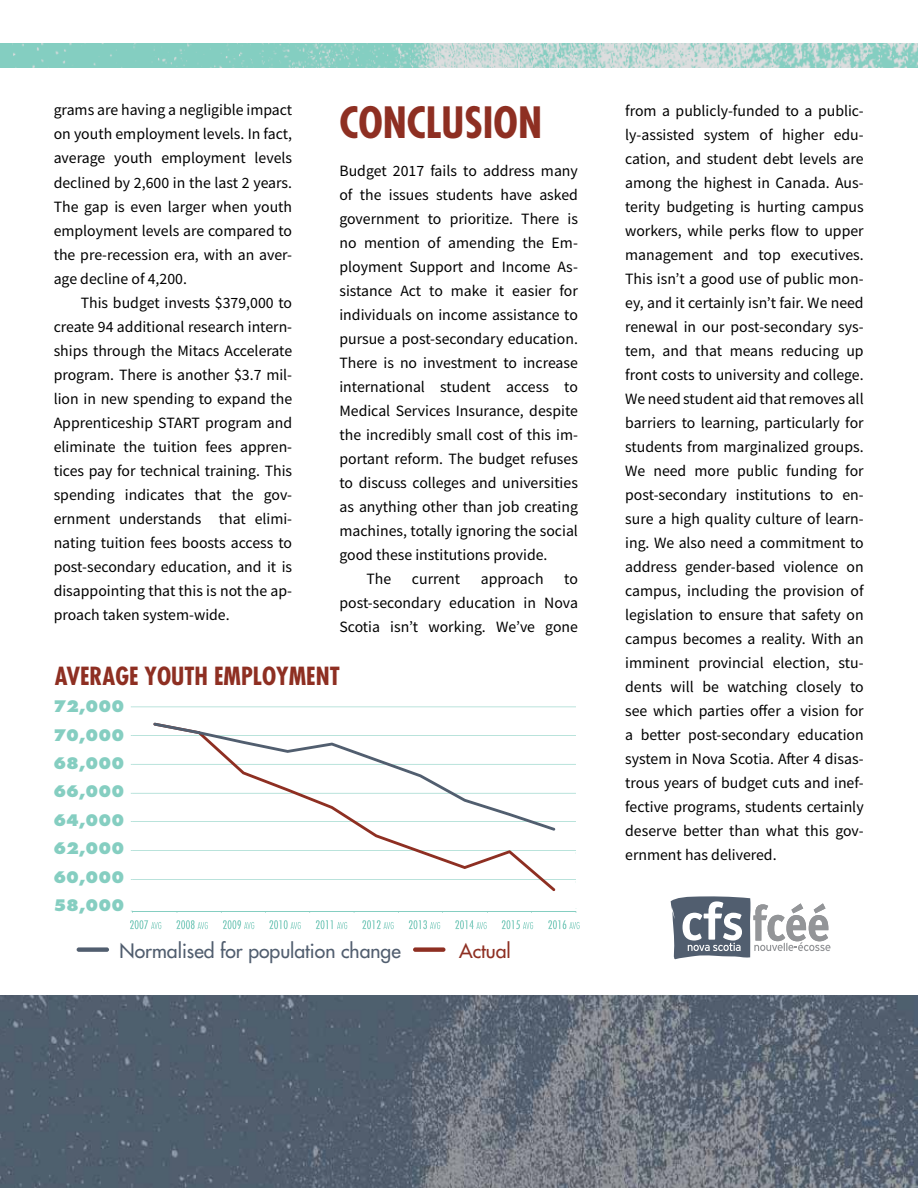
<style>
.page{position:relative;width:918px;height:1188px;background:#fff}
.page>*{position:absolute;margin:0;border:0;box-sizing:border-box;transform-origin:0 0}
.t1{font:700 condensed 42px "Futura Std";color:#8e2f22}
.t2{font:700 condensed 24.3px "Futura Std";color:#8e2f22}
.t3{font:500 19.35px "Futura Std";color:#515e6f}
.t4{font:500 19.35px "Futura Std";color:#8e2f22}
.t5{font:15.75px/24px "Source Sans Pro";color:#000;text-align:justify}
.t6{font:800 15.45px/28.5px "Futura Std";color:#85cec1;text-align:justify}
</style>
<div class="page">
<img style="left:0;top:996px;width:918px;height:192px">
<img style="left:0;top:44px;width:918px;height:23px">
<hr style="left:133px;top:879px;width:443px;height:1px;background:#85cec1">
<hr style="left:133px;top:850px;width:443px;height:1px;background:#85cec1">
<hr style="left:133px;top:821px;width:443px;height:1px;background:#85cec1">
<hr style="left:133px;top:793px;width:443px;height:1px;background:#85cec1">
<hr style="left:133px;top:764px;width:443px;height:1px;background:#85cec1">
<hr style="left:133px;top:735px;width:443px;height:1px;background:#85cec1">
<hr style="left:133px;top:707px;width:443px;height:1px;background:#85cec1">
<hr style="left:133px;top:911px;width:443px;height:1px;background:#85cec1">
<svg style="left:153px;top:831px;width:402px;height:60px"></svg>
<svg style="left:153px;top:723px;width:402px;height:108px"></svg>
<div style="left:77px;top:947px;width:32px;height:5px;background:#515e6f;border-radius:2px"></div>
<div style="left:413px;top:947px;width:32px;height:5px;background:#8e2f22;border-radius:2px"></div>
<svg style="left:130px;top:920px;width:450px;height:9px"></svg>
<svg style="left:671px;top:896px;width:160px;height:64px"></svg>
<p class="t5" style="left:54px;top:98px;width:240px">grams are having a negligible impact on youth employment levels. In fact, average youth employment levels declined by 2,600 in the last 2 years.<br>The gap is even larger when youth employment levels are compared to the pre-recession era, with an aver&shy;age decline of 4,200.</p>
<p class="t5" style="left:54px;top:290px;width:240px;text-indent:27px">This budget invests $379,000 to create 94 additional research intern&shy;ships through the Mitacs Accelerate program. There is another $3.7 mil&shy;lion in new spending to expand the Apprenticeship START program and eliminate the tuition fees appren&shy;tices pay for technical training. This spending indicates that the gov&shy;ernment understands that elimi&shy;nating tuition fees boosts access to post-secondary education, and it is disappointing that this is not the ap&shy;proach taken system-wide.</p>
<h1 class="t1" style="left:339px;top:97px;width:204px">CONCLUSION</h1>
<p class="t5" style="left:339px;top:159px;width:240px">Budget 2017 fails to address many</p>
<p class="t5" style="left:339px;top:183px;width:240px">of the issues students have asked</p>
<p class="t5" style="left:339px;top:207px;width:240px">government to prioritize. There is</p>
<p class="t5" style="left:339px;top:231px;width:240px">no mention of amending the Em-</p>
<p class="t5" style="left:339px;top:255px;width:240px">ployment Support and Income As-</p>
<p class="t5" style="left:339px;top:279px;width:240px">sistance Act to make it easier for</p>
<p class="t5" style="left:339px;top:303px;width:240px">individuals on income assistance to</p>
<p class="t5" style="left:339px;top:327px;width:240px">pursue a post-secondary education.</p>
<p class="t5" style="left:339px;top:351px;width:240px">There is no investment to increase</p>
<p class="t5" style="left:339px;top:375px;width:240px">international student access to</p>
<p class="t5" style="left:339px;top:399px;width:240px">Medical Services Insurance, despite</p>
<p class="t5" style="left:339px;top:423px;width:240px">the incredibly small cost of this im-</p>
<p class="t5" style="left:339px;top:447px;width:240px">portant reform. The budget refuses</p>
<p class="t5" style="left:339px;top:471px;width:240px">to discuss colleges and universities</p>
<p class="t5" style="left:339px;top:495px;width:240px">as anything other than job creating</p>
<p class="t5" style="left:339px;top:519px;width:240px">machines, totally ignoring the social</p>
<p class="t5" style="left:339px;top:543px;width:210px">good these institutions provide.</p>
<p class="t5" style="left:366px;top:567px;width:26px">The</p>
<p class="t5" style="left:412px;top:567px;width:50px">current</p>
<p class="t5" style="left:481px;top:567px;width:64px">approach</p>
<p class="t5" style="left:339px;top:567px;width:240px;text-indent:225px">to post-secondary education in Nova Scotia isn’t working. We’ve gone</p>
<h2 class="t2" style="left:55px;top:661px;width:286px">AVERAGE YOUTH EMPLOYMENT</h2>
<p class="t6" style="left:53px;top:692px;width:72px">72,000<br>70,000<br>68,000<br>66,000<br>64,000<br>62,000<br>60,000<br>58,000</p>
<p class="t3" style="left:120px;top:938px;width:283px">Normalised for population change</p>
<p class="t4" style="left:459px;top:938px;width:53px">Actual</p>
<p class="t5" style="left:625px;top:98px;width:240px">from a publicly-funded to a public&shy;ly-assisted system of higher edu&shy;cation, and student debt levels are among the highest in Canada. Aus&shy;terity budgeting is hurting campus workers, while perks flow to upper management and top executives.<br>This isn’t a good use of public mon&shy;ey, and it certainly isn’t fair. We need renewal in our post-secondary sys&shy;tem, and that means reducing up front costs to university and college.<br>We need student aid that removes all barriers to learning, particularly for students from marginalized groups.<br>We need more public funding for post-secondary institutions to en&shy;sure a high quality culture of learn&shy;ing. We also need a commitment to address gender-based violence on campus, including the provision of legislation to ensure that safety on campus becomes a reality. With an imminent provincial election, stu&shy;dents will be watching closely to see which parties offer a vision for a better post-secondary education system in Nova Scotia. After 4 disas&shy;trous years of budget cuts and inef&shy;fective programs, students certainly deserve better than what this gov&shy;ernment has delivered.</p>
</div>
